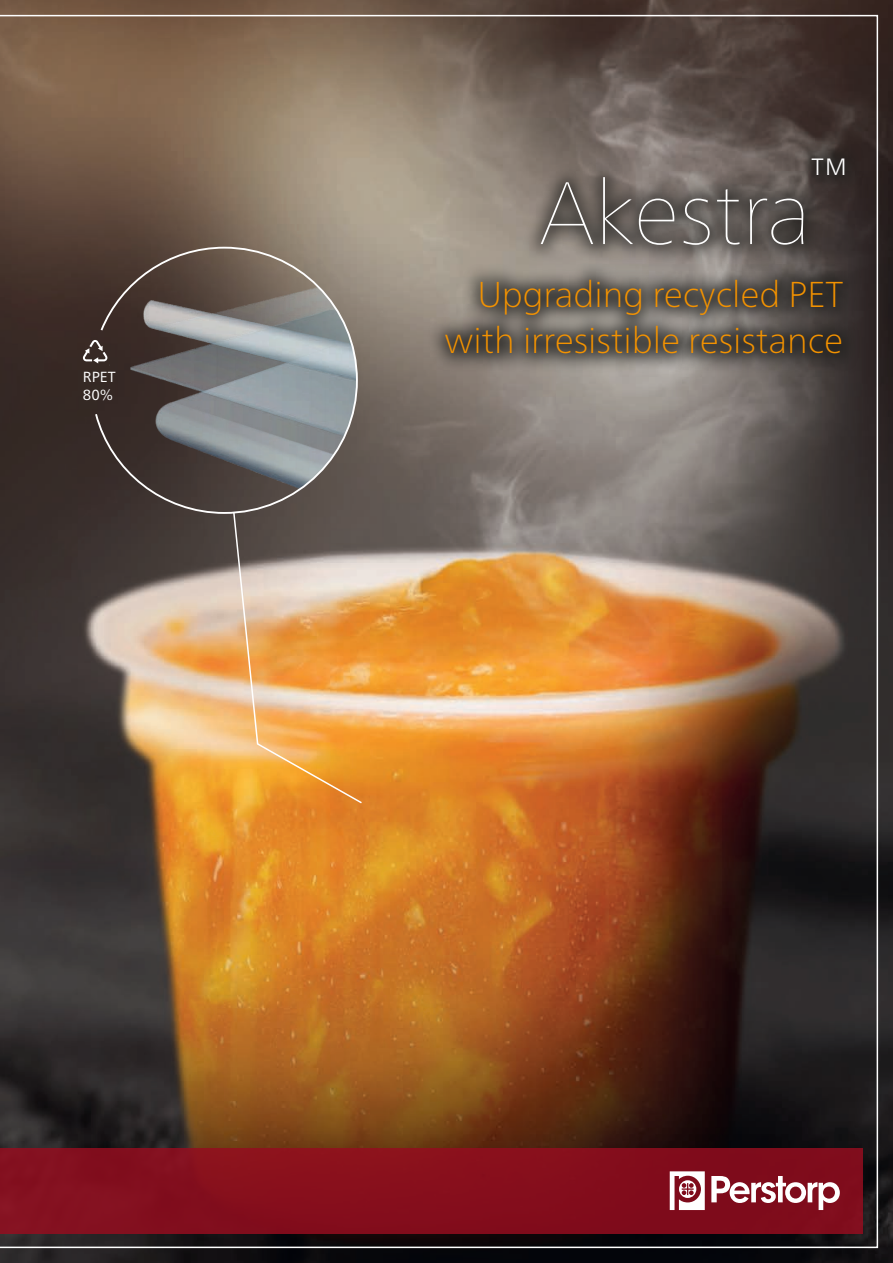
<style>
.page{position:relative;width:893px;height:1263px;background:#fff}
.page>*{position:absolute;margin:0;border:0;box-sizing:border-box;transform-origin:0 0}
.t1{font:200 88.5px "Frutiger Neue LT Pro";color:#fff}
.t2{font:100 36px/46.5px "Frutiger Neue LT Pro";color:#f39200;text-align:right}
.t3{font:300 23.55px "Frutiger Neue LT Pro";color:#fff}
.t4{font:14.7px "Frutiger Neue LT Pro";color:#fff}
</style>
<div class="page">
<img style="left:0;top:0;width:893px;height:1263px">
<img style="left:0;top:15px;width:878px;height:1233px">
<div style="left:0;top:1148px;width:863px;height:85px;background:#840e1c"></div>
<svg style="left:670px;top:1171px;width:170px;height:39px"></svg>
<div style="left:426px;top:261px;width:436px;height:112px;background:#1d1d1b;opacity:.75"></div>
<div style="left:522px;top:138px;width:343px;height:127px;background:#1d1d1b;opacity:.75"></div>
<p class="t4" style="left:83px;top:368px;width:34px">RPET</p>
<p class="t4" style="left:83px;top:386px;width:32px">80%</p>
<p class="t1" style="left:539px;top:160px;width:274px">Akestra</p>
<p class="t3" style="left:811px;top:153px;width:37px">TM</p>
<p class="t2" style="left:445px;top:271px;width:400px">Upgrading recycled PET with irresistible resistance</p>
</div>
